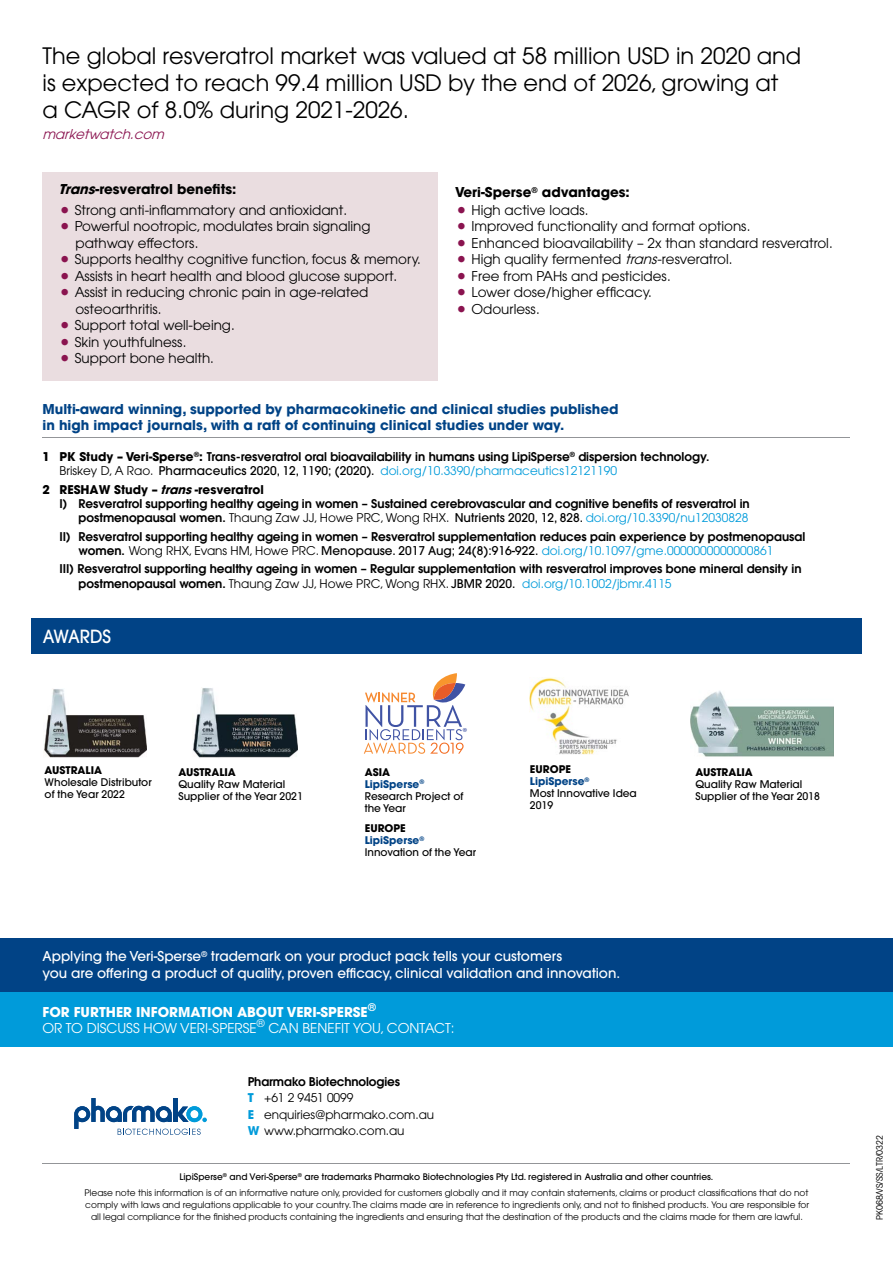
<style>
.page{position:relative;width:893px;height:1263px;background:#fff}
.page>*{position:absolute;margin:0;border:0;box-sizing:border-box;transform-origin:0 0}
.t1{font:22.5px/27px "Avant Garde";color:#000}
.t2{font:500 18px "Avant Garde";color:#fff;scale:.96 1}
.t3{font:13.5px/16.5px "Avant Garde";color:#000}
.t4{font:500 13.5px/16.5px "Avant Garde";color:#fff}
.t5{font:700 13.5px/16.5px "Avant Garde";color:#014386}
.t6{font:13.5px/16.5px "Avant Garde";color:#fff}
.t7{font:700 13.5px "Avant Garde";color:#000}
.t8{font:italic 13.5px "Avant Garde";color:#8a134f}
.t9{font:600 12px/14.2px "Avant Garde";color:#000}
.t10{font:12px/16.5px "Avant Garde";letter-spacing:-.005em;color:#000}
.t11{font:700 12px "Avant Garde";color:#000}
.t12{font:11.7px "Myriad Pro";color:#4053a4}
.t13{font:500 10.5px/12px "Avant Garde";color:#000}
.t14{font:700 10.5px "Avant Garde";color:#000}
.t15{font:9px/16.2px "Avant Garde";color:#000;text-align:center}
.t16{font:condensed 9px "Avant Garde";color:#000}
.s1{font-style:italic}
.s2{font-size:21px;color:#8a134f}
.s3{font-weight:700}
.s4{font-weight:400}
.s5{font-weight:500}
.s6{font-weight:400;color:#009bda}
.s7{font-weight:600}
.s8{color:#009bda}
.s9{font-weight:700;color:#014386}
.s10{font-weight:700;color:#009bda}
</style>
<div class="page">
<div style="left:0;top:938px;width:893px;height:108px;background:#014386"></div>
<div style="left:0;top:992px;width:893px;height:54px;background:#009bda"></div>
<svg style="left:74px;top:1098px;width:133px;height:37px"></svg>
<hr style="left:43px;top:1163px;width:807px;height:1px;background:#939598">
<div style="left:43px;top:172px;width:395px;height:209px;background:#eadde0"></div>
<div style="left:31px;top:619px;width:831px;height:35px;background:#014386"></div>
<hr style="left:43px;top:438px;width:807px;height:1px;background:#939598">
<img style="left:530px;top:678px;width:99px;height:77px">
<img style="left:691px;top:691px;width:143px;height:66px">
<img style="left:193px;top:688px;width:104px;height:70px">
<svg style="left:364px;top:673px;width:101px;height:81px"></svg>
<img style="left:44px;top:689px;width:103px;height:69px">
<h1 class="t1" style="left:43px;top:42px;width:760px">The global resveratrol market was valued at 58 million USD in 2020 and is expected to reach 99.4 million USD by the end of 2026, growing at<br>a CAGR of 8.0% during 2021-2026.</h1>
<p class="t8" style="left:43px;top:126px;width:127px">marketwatch.com</p>
<p class="t7" style="left:58px;top:180px;width:179px"><span class="s1">Trans</span>-resveratrol benefits:</p>
<p class="t3" style="left:58px;top:202px;width:290px"><span class="s2">•</span> Strong anti-inflammatory and antioxidant.</p>
<p class="t3" style="left:75px;top:218px;width:296px;text-indent:-17px"><span class="s2">•</span> Powerful nootropic, modulates brain signaling pathway effectors.</p>
<p class="t3" style="left:58px;top:251px;width:364px"><span class="s2">•</span> Supports healthy cognitive function, focus &amp; memory.</p>
<p class="t3" style="left:58px;top:268px;width:340px"><span class="s2">•</span> Assists in heart health and blood glucose support.</p>
<p class="t3" style="left:75px;top:284px;width:294px;text-indent:-17px"><span class="s2">•</span> Assist in reducing chronic pain in age-related osteoarthritis.</p>
<p class="t3" style="left:58px;top:317px;width:178px"><span class="s2">•</span> Support total well-being.</p>
<p class="t3" style="left:58px;top:334px;width:129px"><span class="s2">•</span> Skin youthfulness.</p>
<p class="t3" style="left:58px;top:350px;width:157px"><span class="s2">•</span> Support bone health.</p>
<p class="t7" style="left:455px;top:183px;width:176px">Veri-Sperse<sup>®</sup> advantages:</p>
<p class="t3" style="left:455px;top:202px;width:135px"><span class="s2">•</span> High active loads.</p>
<p class="t3" style="left:455px;top:218px;width:297px"><span class="s2">•</span> Improved functionality and format options.</p>
<p class="t3" style="left:455px;top:235px;width:379px"><span class="s2">•</span> Enhanced bioavailability – 2x than standard resveratrol.</p>
<p class="t3" style="left:455px;top:251px;width:279px"><span class="s2">•</span> High quality fermented <span class="s1">trans</span>-resveratrol.</p>
<p class="t3" style="left:455px;top:268px;width:217px"><span class="s2">•</span> Free from PAHs and pesticides.</p>
<p class="t3" style="left:455px;top:284px;width:198px"><span class="s2">•</span> Lower dose/higher efficacy.</p>
<p class="t3" style="left:455px;top:301px;width:86px"><span class="s2">•</span> Odourless.</p>
<p class="t5" style="left:43px;top:400px;width:577px">Multi-award winning, supported by pharmacokinetic and clinical studies published in high impact journals, with a raft of continuing clinical studies under way.</p>
<p class="t9" style="left:60px;top:449px;width:651px;text-indent:-17px"><span class="s3">1 PK Study – Veri-Sperse</span><sup>®</sup><span class="s3">:</span> Trans-resveratrol oral bioavailability in humans using LipiSperse<sup>®</sup> dispersion technology.<br><span class="s4">Briskey D, A Rao.</span> <span class="s5">Pharmaceutics 2020, 12, 1190; (2020).</span> <span class="s6">doi.org/10.3390/pharmaceutics12121190</span></p>
<p class="t11" style="left:43px;top:482px;width:223px">2 RESHAW Study – <span class="s1">trans</span>-resveratrol</p>
<p class="t9" style="left:60px;top:496px;width:692px">I) Resveratrol supporting healthy ageing in women – Sustained cerebrovascular and cognitive benefits of resveratrol in</p>
<p class="t10" style="left:79px;top:509px;width:671px"><span class="s7">postmenopausal women.</span> Thaung Zaw JJ, Howe PRC, Wong RHX. <span class="s5">Nutrients 2020, 12, 828.</span> <span class="s8">doi.org/10.3390/nu12030828</span></p>
<p class="t9" style="left:79px;top:529px;width:728px;text-indent:-19px">II) Resveratrol supporting healthy ageing in women – Resveratrol supplementation reduces pain experience by postmenopausal women. <span class="s4">Wong RHX, Evans HM, Howe PRC.</span> <span class="s5">Menopause. 2017 Aug; 24(8):916-922.</span> <span class="s6">doi.org/10.1097/gme.0000000000000861</span></p>
<p class="t9" style="left:79px;top:562px;width:725px;text-indent:-19px">III) Resveratrol supporting healthy ageing in women – Regular supplementation with resveratrol improves bone mineral density in postmenopausal women. <span class="s4">Thaung Zaw JJ, Howe PRC, Wong RHX.</span> <span class="s5">JBMR 2020.</span> <span class="s6">doi.org/10.1002/jbmr.4115</span></p>
<h2 class="t2" style="left:43px;top:625px;width:73px">AWARDS</h2>
<p class="t14" style="left:45px;top:763px;width:59px">AUSTRALIA</p>
<p class="t13" style="left:45px;top:776px;width:109px">Wholesale Distributor of the Year 2022</p>
<p class="t14" style="left:178px;top:765px;width:59px">AUSTRALIA</p>
<p class="t13" style="left:178px;top:778px;width:126px">Quality Raw Material<br>Supplier of the Year 2021</p>
<p class="t12" style="left:462px;top:725px;width:6px">®</p>
<p class="t13" style="left:365px;top:766px;width:100px"><span class="s3">ASIA<br></span><span class="s9">LipiSperse</span><sup>®<br></sup>Research Project of the Year</p>
<p class="t13" style="left:365px;top:822px;width:113px"><span class="s3">EUROPE<br></span><span class="s9">LipiSperse</span><sup>®<br></sup>Innovation of the Year</p>
<p class="t13" style="left:530px;top:764px;width:108px"><span class="s3">EUROPE<br></span><span class="s9">LipiSperse</span><sup>®<br></sup>Most Innovative Idea<br>2019</p>
<p class="t14" style="left:695px;top:765px;width:59px">AUSTRALIA</p>
<p class="t13" style="left:695px;top:778px;width:126px">Quality Raw Material<br>Supplier of the Year 2018</p>
<p class="t4" style="left:43px;top:948px;width:579px">Applying the Veri-Sperse<sup>®</sup> trademark on your product pack tells your customers<br>you are offering a product of quality, proven efficacy, clinical validation and innovation.</p>
<p class="t6" style="left:43px;top:1003px;width:413px"><span class="s3">FOR FURTHER INFORMATION ABOUT VERI-SPERSE</span><sup>®<br></sup>OR TO DISCUSS HOW VERI-SPERSE<sup>®</sup> CAN BENEFIT YOU, CONTACT:</p>
<p class="t10" style="left:248px;top:1073px;width:188px"><span class="s7">Pharmako Biotechnologies<br></span><span class="s10">T</span> +61 2 9451 0099<br><span class="s10">E</span> enquiries@pharmako.com.au<br><span class="s10">W</span> www.pharmako.com.au</p>
<p class="t15" style="left:84px;top:1168px;width:725px"><span class="s5">LipiSperse</span><sup>®</sup> <span class="s5">and Veri-Sperse</span><sup>®</sup> <span class="s5">are trademarks Pharmako Biotechnologies Pty Ltd. registered in Australia and other countries.<br></span>Please note this information is of an informative nature only, provided for customers globally and it may contain statements, claims or product classifications that do not</p>
<p class="t15" style="left:85px;top:1199px;width:725px;line-height:12px">comply with laws and regulations applicable to your country. The claims made are in reference to ingredients only, and not to finished products. You are responsible for all legal compliance for the finished products containing the ingredients and ensuring that the destination of the products and the claims made for them are lawful.</p>
<p class="t16" style="left:874px;top:1220px;width:87px;rotate:-90deg">PK068/VS/SS/LTR/0322</p>
</div>
